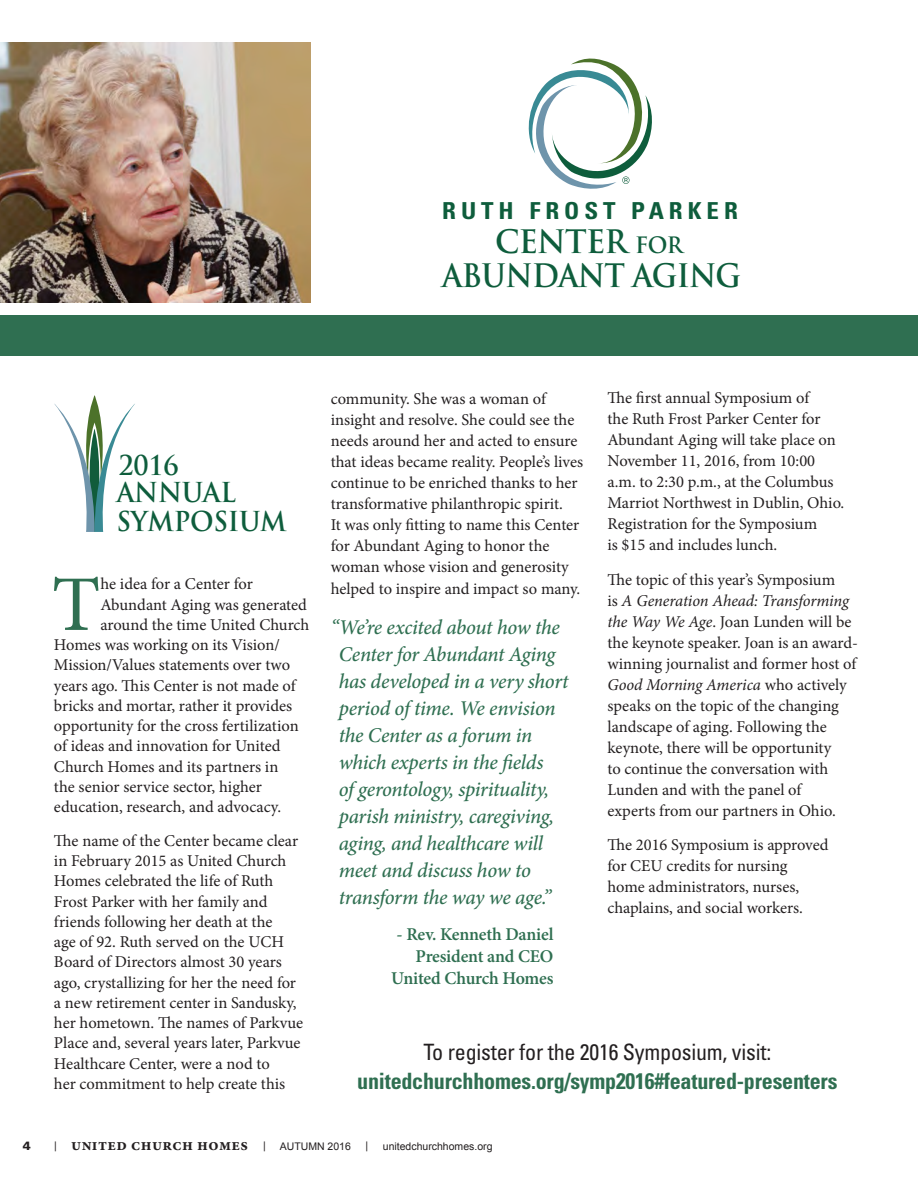
<style>
.page{position:relative;width:918px;height:1188px;background:#fff}
.page>*{position:absolute;margin:0;border:0;box-sizing:border-box;transform-origin:0 0}
.Body{font:78.75px "Minion Pro";color:#2f6f51}
.t1{font:700 31.5px/34.3px "Trajan Pro";letter-spacing:-.025em;color:#0e5d3c;text-align:center}
.t2{font:700 26.7px/27.9px "Trajan Pro";letter-spacing:-.01em;color:#0e5d3c;scale:.95 1}
.t3{font:700 condensed 23.4px "Univers";letter-spacing:.2em;color:#0e5d3c;scale:1.07 1}
.Body-2{font:700 condensed 22.5px/28.5px "Univers";letter-spacing:-.01em;color:#2f6f51;text-align:center}
.Body-3{font:italic 500 21px/27px "Minion Pro";letter-spacing:-.015em;color:#2f6f51}
.Body-4{font:600 18px/22px "Minion Pro";letter-spacing:-.01em;color:#2f6f51;text-align:right}
.Body-5{font:16.5px/21px "Minion Pro";color:#231f20}
.t4{font:700 16.5px "Minion Pro";letter-spacing:.025em;color:#231f20}
.t5{font:900 12px "Univers";color:#231f20}
.t6{font:10.5px "Arial";color:#231f20}
.s1{font-size:22.05px}
.s2{font-style:italic}
.s3{font-weight:400;color:#231f20}
.s4{font-family:"Arial";font-weight:400;font-size:10.5px}
</style>
<div class="page">
<svg style="left:528px;top:58px;width:124px;height:131px"></svg>
<img style="left:0;top:43px;width:310px;height:259px">
<svg style="left:54px;top:395px;width:81px;height:137px"></svg>
<div style="left:0;top:315px;width:918px;height:40px;background:#2f6f51"></div>
<p class="t3" style="left:442px;top:197px;width:278px">RUTH FROST PARKER</p>
<p class="t1" style="left:442px;top:225px;width:300px">CENTER <span class="s1">FOR<br></span>ABUNDANT AGING</p>
<p class="t2" style="left:116px;top:452px;width:181px">2016<br>ANNUAL<br>SYMPOSIUM</p>
<p class="Body" style="left:52px;top:552px;width:50px">T</p>
<p class="Body-5" style="left:100px;top:574px;width:154px">he idea for a Center for</p>
<p class="Body-5" style="left:100px;top:594px;width:208px">Abundant Aging was generated</p>
<p class="Body-5" style="left:100px;top:614px;width:210px">around the time United Church</p>
<p class="Body-5" style="left:54px;top:634px;width:227px">Homes was working on its Vision/</p>
<p class="Body-5" style="left:54px;top:655px;width:238px">Mission/Values statements over two</p>
<p class="Body-5" style="left:54px;top:675px;width:245px">years ago. This Center is not made of</p>
<p class="Body-5" style="left:54px;top:695px;width:240px">bricks and mortar, rather it provides</p>
<p class="Body-5" style="left:54px;top:715px;width:246px">opportunity for the cross fertilization</p>
<p class="Body-5" style="left:54px;top:736px;width:228px">of ideas and innovation for United</p>
<p class="Body-5" style="left:54px;top:756px;width:226px">Church Homes and its partners in</p>
<p class="Body-5" style="left:54px;top:776px;width:210px">the senior service sector, higher</p>
<p class="Body-5" style="left:54px;top:796px;width:229px">education, research, and advocacy.</p>
<p class="Body-5" style="left:54px;top:831px;width:251px;line-height:20.2px">The name of the Center became clear in February 2015 as United Church Homes celebrated the life of Ruth Frost Parker with her family and friends following her death at the<br>age of 92. Ruth served on the UCH Board of Directors almost 30 years ago, crystallizing for her the need for a new retirement center in Sandusky, her hometown. The names of Parkvue Place and, several years later, Parkvue Healthcare Center, were a nod to<br>her commitment to help create this</p>
<p class="Body-5" style="left:331px;top:389px;width:254px">community. She was a woman of insight and resolve. She could see the needs around her and acted to ensure that ideas became reality. People’s lives continue to be enriched thanks to her transformative philanthropic spirit.<br>It was only fitting to name this Center for Abundant Aging to honor the woman whose vision and generosity helped to inspire and impact so many.</p>
<p class="Body-3" style="left:339px;top:614px;width:231px;text-indent:-8px">“We’re excited about how the<br>Center for Abundant Aging has developed in a very short period of time. We envision the Center as a forum in which experts in the fields<br>of gerontology, spirituality, parish ministry, caregiving, aging, and healthcare will meet and discuss how to transform the way we age.”</p>
<p class="Body-4" style="left:391px;top:923px;width:164px">- Rev. Kenneth Daniel<br>President and CEO<br>United Church Homes</p>
<p class="Body-5" style="left:607px;top:388px;width:238px">The first annual Symposium of<br>the Ruth Frost Parker Center for<br>Abundant Aging will take place on<br>November 11, 2016, from 10:00 a.m. to 2:30 p.m., at the Columbus<br>Marriot Northwest in Dublin, Ohio.<br>Registration for the Symposium<br>is $15 and includes lunch.</p>
<p class="Body-5" style="left:607px;top:569px;width:252px">The topic of this year’s Symposium<br>is <span class="s2">A Generation Ahead: Transforming the Way We Age</span>. Joan Lunden will be the keynote speaker. Joan is an award&shy;winning journalist and former host of <span class="s2">Good Morning America</span> who actively speaks on the topic of the changing landscape of aging. Following the keynote, there will be opportunity<br>to continue the conversation with Lunden and with the panel of<br>experts from our partners in Ohio.</p>
<p class="Body-5" style="left:607px;top:835px;width:223px">The 2016 Symposium is approved for CEU credits for nursing home administrators, nurses, chaplains, and social workers.</p>
<p class="Body-2" style="left:357px;top:1038px;width:482px"><span class="s3">To register for the 2016 Symposium, visit: </span>unitedchurchhomes.org/symp2016#featured-presenters</p>
<p class="t5" style="left:23px;top:1138px;width:10px">4</p>
<p class="t4" style="left:54px;top:1133px;width:196px"><span class="s4">|</span> UNITED CHURCH HOMES</p>
<p class="t6" style="left:263px;top:1138px;width:4px">|</p>
<p class="t6" style="left:280px;top:1140px;width:73px">AUTUMN 2016</p>
<p class="t6" style="left:366px;top:1138px;width:4px">|</p>
<p class="t6" style="left:383px;top:1140px;width:111px">unitedchurchhomes.org</p>
</div>
